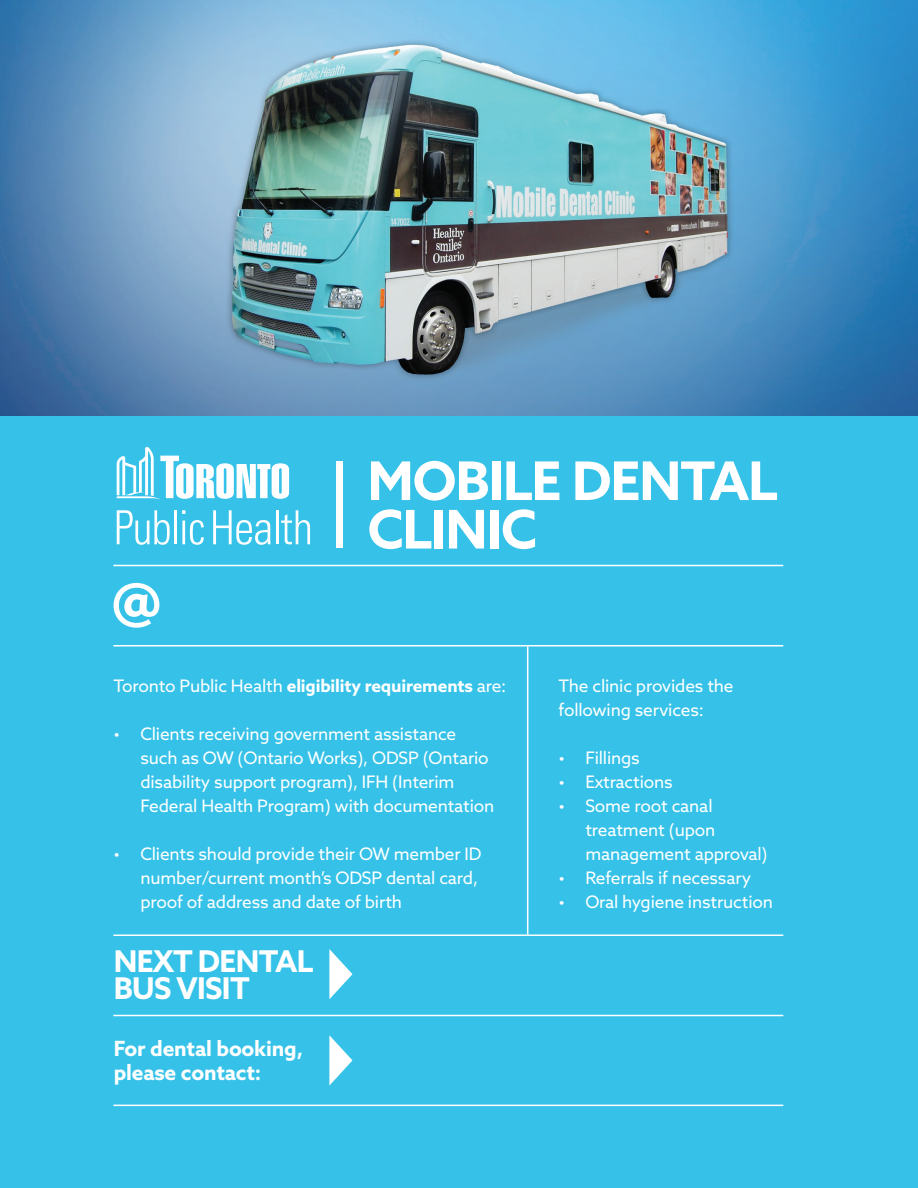
<style>
.page{position:relative;width:918px;height:1188px;background:#fff}
.page>*{position:absolute;margin:0;border:0;box-sizing:border-box;transform-origin:0 0}
.t1{font:700 60px "Azo Sans";color:#fff}
.t2{font:700 53.4px/48.4px "Azo Sans";letter-spacing:-.02em;color:#fff}
.t3{font:700 30px/27px "Azo Sans";letter-spacing:-.02em;color:#fff}
.t4{font:700 21px/24px "Azo Sans";letter-spacing:-.01em;color:#fff}
.t5{font:17.25px/24px "Azo Sans";letter-spacing:-.01em;color:#fff}
.s1{font-weight:700}
</style>
<div class="page">
<div style="left:0;top:416px;width:918px;height:772px;background:#36c2e8"></div>
<img style="left:0;top:0;width:918px;height:416px">
<svg style="left:117px;top:447px;width:172px;height:52px"></svg>
<svg style="left:117px;top:510px;width:53px;height:35px"></svg>
<hr style="left:174px;top:510px;width:3px;height:34px;background:#fff">
<svg style="left:182px;top:510px;width:3px;height:4px"></svg>
<hr style="left:182px;top:521px;width:3px;height:23px;background:#fff">
<svg style="left:190px;top:520px;width:14px;height:25px"></svg>
<svg style="left:213px;top:510px;width:58px;height:35px"></svg>
<hr style="left:276px;top:510px;width:3px;height:34px;background:#fff">
<svg style="left:281px;top:510px;width:29px;height:34px"></svg>
<div style="left:336px;top:461px;width:7px;height:87px;background:#fff"></div>
<hr style="left:113px;top:565px;width:670px;height:1px;background:#fff">
<hr style="left:113px;top:645px;width:670px;height:1px;background:#fff">
<hr style="left:527px;top:646px;width:1px;height:288px;background:#fff">
<hr style="left:113px;top:934px;width:670px;height:2px;background:#fff">
<hr style="left:113px;top:1015px;width:670px;height:1px;background:#fff">
<svg style="left:329px;top:949px;width:23px;height:50px"></svg>
<svg style="left:329px;top:1035px;width:23px;height:51px"></svg>
<hr style="left:113px;top:1105px;width:670px;height:1px;background:#fff">
<h1 class="t1" style="left:112px;top:559px;width:50px">@</h1>
<h2 class="t2" style="left:367px;top:456px;width:412px">MOBILE DENTAL<br>CLINIC</h2>
<p class="t5" style="left:113px;top:674px;width:394px">Toronto Public Health <span class="s1">eligibility requirements</span> are:</p>
<p class="t5" style="left:140px;top:722px;width:356px;text-indent:-27px">• Clients receiving government assistance such as OW (Ontario Works), ODSP (Ontario disability support program), IFH (Interim Federal Health Program) with documentation</p>
<p class="t5" style="left:140px;top:842px;width:343px;text-indent:-27px">• Clients should provide their OW member ID number/current month’s ODSP dental card, proof of address and date of birth</p>
<h3 class="t3" style="left:114px;top:947px;width:201px">NEXT DENTAL<br>BUS VISIT</h3>
<p class="t4" style="left:114px;top:1036px;width:191px">For dental booking, please contact:</p>
<p class="t5" style="left:558px;top:674px;width:177px">The clinic provides the following services:</p>
<p class="t5" style="left:558px;top:746px;width:83px">• Fillings</p>
<p class="t5" style="left:558px;top:770px;width:116px">• Extractions</p>
<p class="t5" style="left:585px;top:794px;width:184px;text-indent:-27px">• Some root canal treatment (upon management approval)</p>
<p class="t5" style="left:558px;top:866px;width:194px">• Referrals if necessary</p>
<p class="t5" style="left:558px;top:890px;width:216px">• Oral hygiene instruction</p>
</div>
